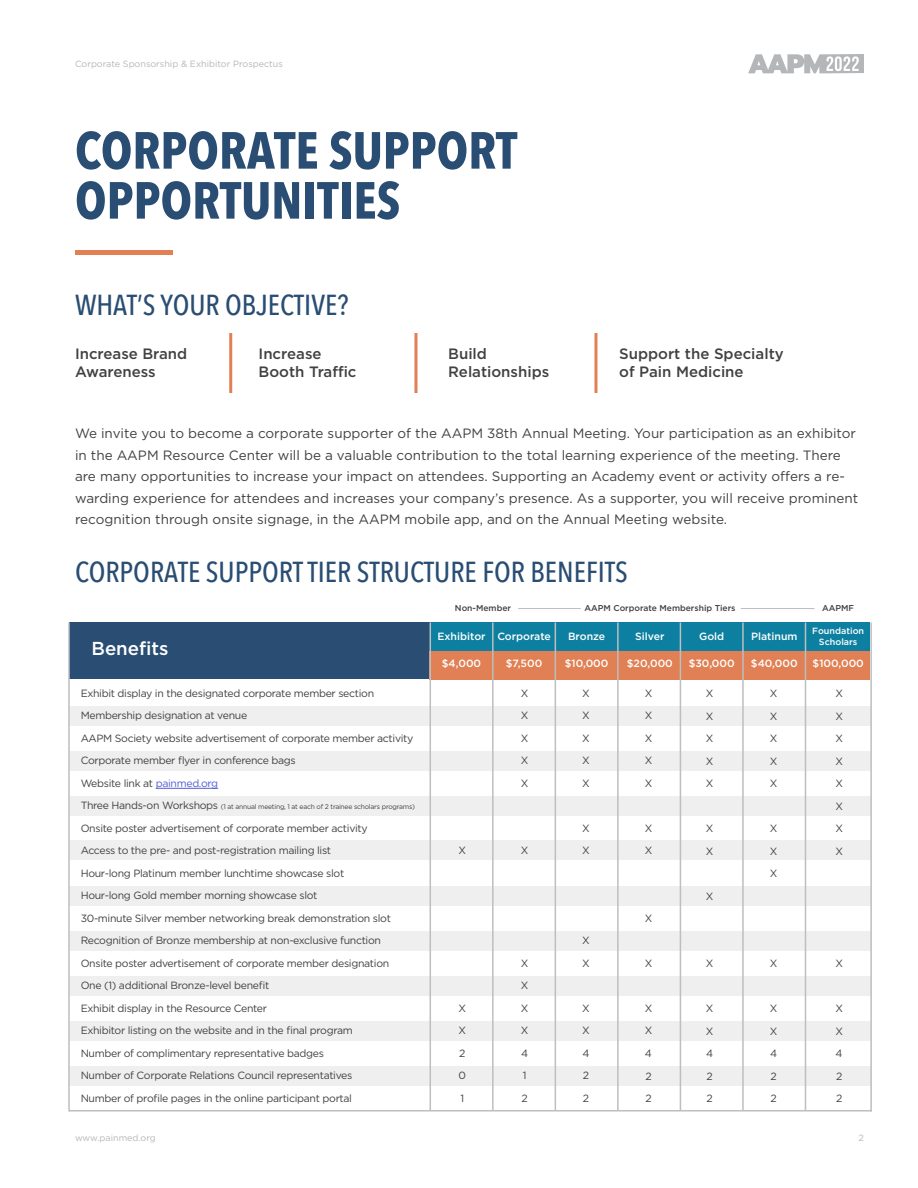
<style>
.page{position:relative;width:918px;height:1188px;background:#fff}
.page>*{position:absolute;margin:0;border:0;box-sizing:border-box;transform-origin:0 0}
.t1{font:700 51.6px/49.9px "Avenir Next Condensed";color:#294d73}
.t2{font:500 28.8px "Avenir Next Condensed";color:#294d73}
.t3{font:500 18.75px "Gotham";color:#fff}
.t4{font:500 15px/18px "Gotham";color:#414042}
.t5{font:13.5px/21.5px "Gotham";color:#414042}
.t6{font:10.5px/22.5px "Gotham";letter-spacing:-.03em;color:#414042;text-align:justify}
.t7{font:500 10.5px "Gotham";color:#fff}
.t8{font:9px "Gotham";color:#b4b6b8}
.t9{font:500 9px/10.8px "Gotham";color:#fff;text-align:center}
.t10{font:500 8.55px "Gotham";color:#414042}
.t11{font:6.75px "Gotham";letter-spacing:-.03em;color:#414042}
.s1{color:#4f5cd6}
.s2{font-size:10.5px}
</style>
<div class="page">
<svg style="left:748px;top:54px;width:116px;height:19px"></svg>
<div style="left:430px;top:622px;width:440px;height:29px;background:#0d80a1"></div>
<div style="left:69px;top:622px;width:361px;height:58px;background:#294d73"></div>
<div style="left:430px;top:651px;width:440px;height:29px;background:#e08054"></div>
<div style="left:69px;top:706px;width:801px;height:20px;background:#efeff0"></div>
<div style="left:69px;top:752px;width:801px;height:19px;background:#efeff0"></div>
<div style="left:69px;top:796px;width:801px;height:20px;background:#efeff0"></div>
<div style="left:69px;top:840px;width:801px;height:20px;background:#efeff0"></div>
<div style="left:69px;top:886px;width:801px;height:20px;background:#efeff0"></div>
<div style="left:69px;top:932px;width:801px;height:19px;background:#efeff0"></div>
<div style="left:69px;top:976px;width:801px;height:20px;background:#efeff0"></div>
<div style="left:69px;top:1022px;width:801px;height:19px;background:#efeff0"></div>
<div style="left:69px;top:1066px;width:801px;height:20px;background:#efeff0"></div>
<div style="left:75px;top:250px;width:97px;height:5px;background:#e08054"></div>
<hr style="left:229px;top:333px;width:3px;height:60px;background:#e08054">
<hr style="left:414px;top:333px;width:3px;height:60px;background:#e08054">
<hr style="left:430px;top:622px;width:1px;height:489px;background:#bcbec0">
<hr style="left:492px;top:622px;width:2px;height:489px;background:#bcbec0">
<hr style="left:555px;top:622px;width:1px;height:489px;background:#bcbec0">
<hr style="left:617px;top:622px;width:2px;height:489px;background:#bcbec0">
<hr style="left:680px;top:622px;width:1px;height:489px;background:#bcbec0">
<hr style="left:742px;top:622px;width:2px;height:489px;background:#bcbec0">
<hr style="left:805px;top:622px;width:1px;height:489px;background:#bcbec0">
<hr style="left:594px;top:333px;width:3px;height:60px;background:#e08054">
<hr style="left:156px;top:788px;width:62px;height:1px;background:#4f5cd6">
<hr style="left:518px;top:608px;width:63px;height:1px;background:#bcbec0">
<hr style="left:741px;top:608px;width:73px;height:1px;background:#bcbec0">
<hr style="left:870px;top:622px;width:2px;height:490px;background:#bcbec0">
<hr style="left:69px;top:1110px;width:803px;height:2px;background:#bcbec0">
<hr style="left:68px;top:622px;width:2px;height:490px;background:#bcbec0">
<p class="t8" style="left:75px;top:58px;width:209px">Corporate Sponsorship &amp; Exhibitor Prospectus</p>
<h1 class="t1" style="left:75px;top:125px;width:444px">CORPORATE SUPPORT<br>OPPORTUNITIES</h1>
<h2 class="t2" style="left:75px;top:288px;width:275px">WHAT’S YOUR OBJECTIVE?</h2>
<h3 class="t4" style="left:75px;top:344px;width:114px">Increase Brand<br>Awareness</h3>
<h3 class="t4" style="left:259px;top:344px;width:99px">Increase<br>Booth Traffic</h3>
<h3 class="t4" style="left:448px;top:344px;width:103px">Build<br>Relationships</h3>
<h3 class="t4" style="left:619px;top:344px;width:166px">Support the Specialty of Pain Medicine</h3>
<p class="t5" style="left:75px;top:423px;width:785px">We invite you to become a corporate supporter of the AAPM 38th Annual Meeting. Your participation as an exhibitor in the AAPM Resource Center will be a valuable contribution to the total learning experience of the meeting. There are many opportunities to increase your impact on attendees. Supporting an Academy event or activity offers a re&shy;warding experience for attendees and increases your company’s presence. As a supporter, you will receive prominent recognition through onsite signage, in the AAPM mobile app, and on the Annual Meeting website.</p>
<h2 class="t2" style="left:75px;top:555px;width:554px">CORPORATE SUPPORT TIER STRUCTURE FOR BENEFITS</h2>
<p class="t10" style="left:455px;top:603px;width:58px">Non-Member</p>
<p class="t10" style="left:585px;top:603px;width:152px">AAPM Corporate Membership Tiers</p>
<p class="t10" style="left:822px;top:603px;width:34px">AAPMF</p>
<h3 class="t3" style="left:92px;top:637px;width:79px">Benefits</h3>
<p class="t6" style="left:81px;top:682px;width:334px;text-align:left">Exhibit display in the designated corporate member section Membership designation at venue<br>AAPM Society website advertisement of corporate member activity Corporate member flyer in conference bags<br>Website link at <span class="s1">painmed.org</span></p>
<p class="t11" style="left:81px;top:803px;width:336px"><span class="s2">Three Hands-on Workshops</span> (1 at annual meeting, 1 at each of 2 trainee scholars programs)</p>
<p class="t6" style="left:81px;top:817px;width:312px;text-align:left">Onsite poster advertisement of corporate member activity Access to the pre- and post-registration mailing list<br>Hour-long Platinum member lunchtime showcase slot Hour-long Gold member morning showcase slot<br>30-minute Silver member networking break demonstration slot Recognition of Bronze membership at non-exclusive function Onsite poster advertisement of corporate member designation One (1) additional Bronze-level benefit<br>Exhibit display in the Resource Center<br>Exhibitor listing on the website and in the final program Number of complimentary representative badges<br>Number of Corporate Relations Council representatives Number of profile pages in the online participant portal</p>
<p class="t7" style="left:751px;top:629px;width:48px">Platinum</p>
<p class="t9" style="left:812px;top:626px;width:53px">Foundation<br>Scholars</p>
<p class="t7" style="left:438px;top:629px;width:50px">Exhibitor</p>
<p class="t7" style="left:635px;top:629px;width:31px">Silver</p>
<p class="t7" style="left:699px;top:629px;width:27px">Gold</p>
<p class="t7" style="left:497px;top:629px;width:55px">Corporate</p>
<p class="t7" style="left:568px;top:629px;width:39px">Bronze</p>
<p class="t7" style="left:442px;top:656px;width:41px">$4,000</p>
<p class="t7" style="left:506px;top:656px;width:38px">$7,500</p>
<p class="t7" style="left:565px;top:656px;width:45px">$10,000</p>
<p class="t7" style="left:627px;top:656px;width:47px">$20,000</p>
<p class="t7" style="left:689px;top:656px;width:48px">$30,000</p>
<p class="t7" style="left:751px;top:656px;width:48px">$40,000</p>
<p class="t7" style="left:813px;top:656px;width:53px">$100,000</p>
<p class="t6" style="left:521px;top:682px;width:9px">X X X X X</p>
<p class="t6" style="left:582px;top:682px;width:9px">X X X X X</p>
<p class="t6" style="left:582px;top:817px;width:9px">X<br>X</p>
<p class="t6" style="left:645px;top:682px;width:9px">X X X X X</p>
<p class="t6" style="left:645px;top:817px;width:9px">X<br>X</p>
<p class="t6" style="left:706px;top:682px;width:9px">X X X X X</p>
<p class="t6" style="left:706px;top:817px;width:9px">X<br>X</p>
<p class="t6" style="left:706px;top:884px;width:9px">X</p>
<p class="t6" style="left:770px;top:682px;width:9px">X X X X X</p>
<p class="t6" style="left:770px;top:817px;width:9px">X X X</p>
<p class="t6" style="left:835px;top:682px;width:9px">X X X X X X X X</p>
<p class="t6" style="left:458px;top:839px;width:9px">X</p>
<p class="t6" style="left:521px;top:839px;width:9px">X</p>
<p class="t6" style="left:645px;top:907px;width:9px">X</p>
<p class="t6" style="left:645px;top:952px;width:9px">X</p>
<p class="t6" style="left:645px;top:997px;width:9px">X X 4<br>2<br>2</p>
<p class="t6" style="left:582px;top:929px;width:9px">X<br>X</p>
<p class="t6" style="left:582px;top:997px;width:9px">X X 4<br>2<br>2</p>
<p class="t6" style="left:521px;top:952px;width:9px;text-align:left">X<br>X<br>X<br>X<br>4<br>1<br>2</p>
<p class="t6" style="left:706px;top:952px;width:9px">X</p>
<p class="t6" style="left:706px;top:997px;width:9px">X X 4<br>2<br>2</p>
<p class="t6" style="left:770px;top:952px;width:9px">X</p>
<p class="t6" style="left:770px;top:997px;width:9px">X X 4<br>2<br>2</p>
<p class="t6" style="left:835px;top:952px;width:9px">X</p>
<p class="t6" style="left:835px;top:997px;width:9px">X X 4<br>2<br>2</p>
<p class="t6" style="left:458px;top:997px;width:9px">X X 2<br>0<br>1</p>
<p class="t8" style="left:75px;top:1132px;width:82px">www.painmed.org</p>
<p class="t8" style="left:859px;top:1132px;width:7px">2</p>
</div>
